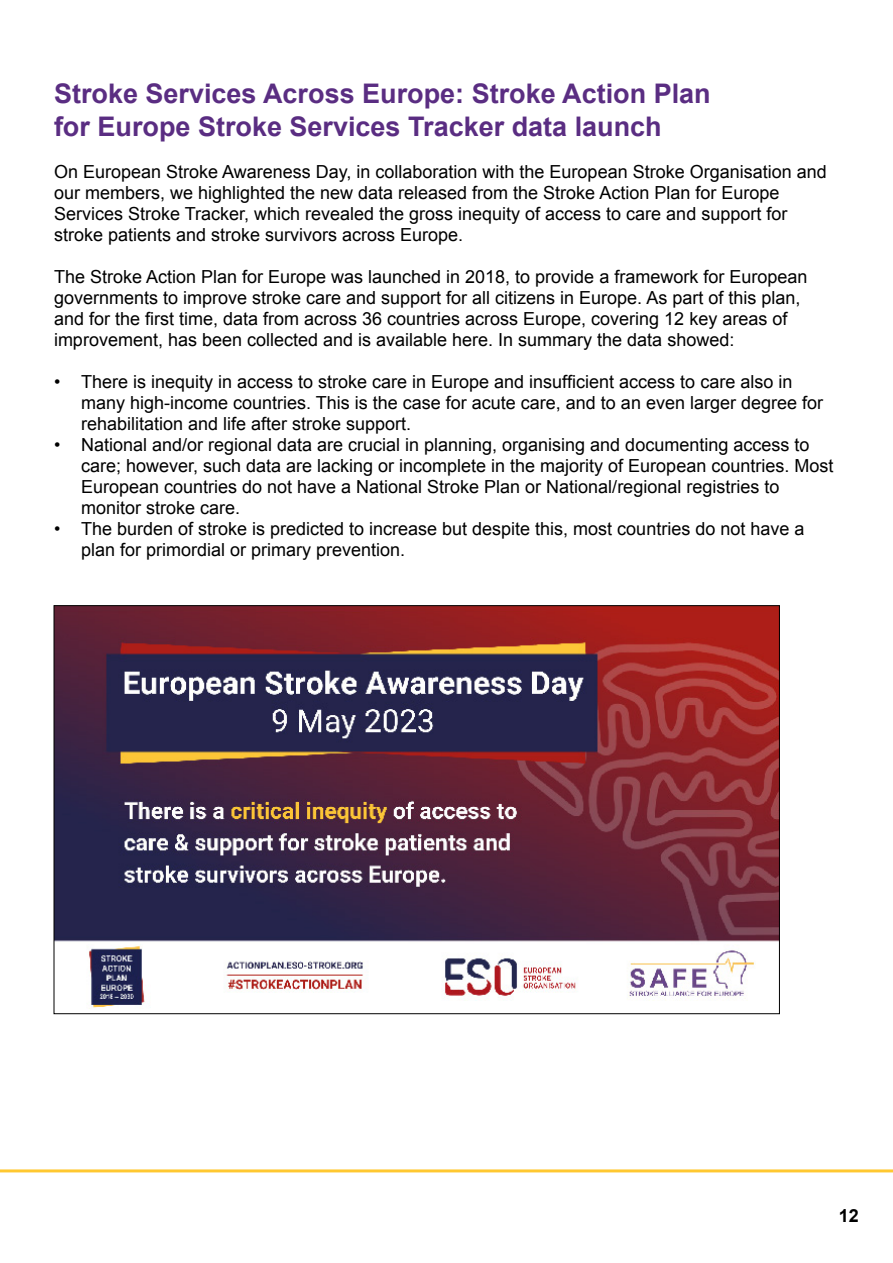
<style>
.page{position:relative;width:893px;height:1263px;background:#fff}
.page>*{position:absolute;margin:0;border:0;box-sizing:border-box;transform-origin:0 0}
.t1{font:700 27px/32.4px "Arial";color:#5a2d82}
.t2{font:18px/21px "Arial";color:#000}
.t3{font:700 18px "Arial";color:#000}
</style>
<div class="page">
<hr style="left:0;top:1169px;width:893px;height:3px;background:#ffc831">
<img style="left:56px;top:607px;width:722px;height:402px">
<h1 class="t1" style="left:54px;top:79px;width:658px">Stroke Services Across Europe: Stroke Action Plan for Europe Stroke Services Tracker data launch</h1>
<p class="t2" style="left:54px;top:161px;width:774px">On European Stroke Awareness Day, in collaboration with the European Stroke Organisation and our members, we highlighted the new data released from the Stroke Action Plan for Europe Services Stroke Tracker, which revealed the gross inequity of access to care and support for stroke patients and stroke survivors across Europe.</p>
<p class="t2" style="left:54px;top:266px;width:755px">The Stroke Action Plan for Europe was launched in 2018, to provide a framework for European governments to improve stroke care and support for all citizens in Europe. As part of this plan, and for the first time, data from across 36 countries across Europe, covering 12 key areas of improvement, has been collected and is available here. In summary the data showed:</p>
<p class="t2" style="left:81px;top:371px;width:744px;text-indent:-27px">• There is inequity in access to stroke care in Europe and insufficient access to care also in many high-income countries. This is the case for acute care, and to an even larger degree for rehabilitation and life after stroke support.</p>
<p class="t2" style="left:81px;top:434px;width:754px;text-indent:-27px">• National and/or regional data are crucial in planning, organising and documenting access to care; however, such data are lacking or incomplete in the majority of European countries. Most European countries do not have a National Stroke Plan or National/regional registries to monitor stroke care.</p>
<p class="t2" style="left:81px;top:518px;width:725px;text-indent:-27px">• The burden of stroke is predicted to increase but despite this, most countries do not have a plan for primordial or primary prevention.</p>
<p class="t3" style="left:839px;top:1204px;width:22px">12</p>
</div>
